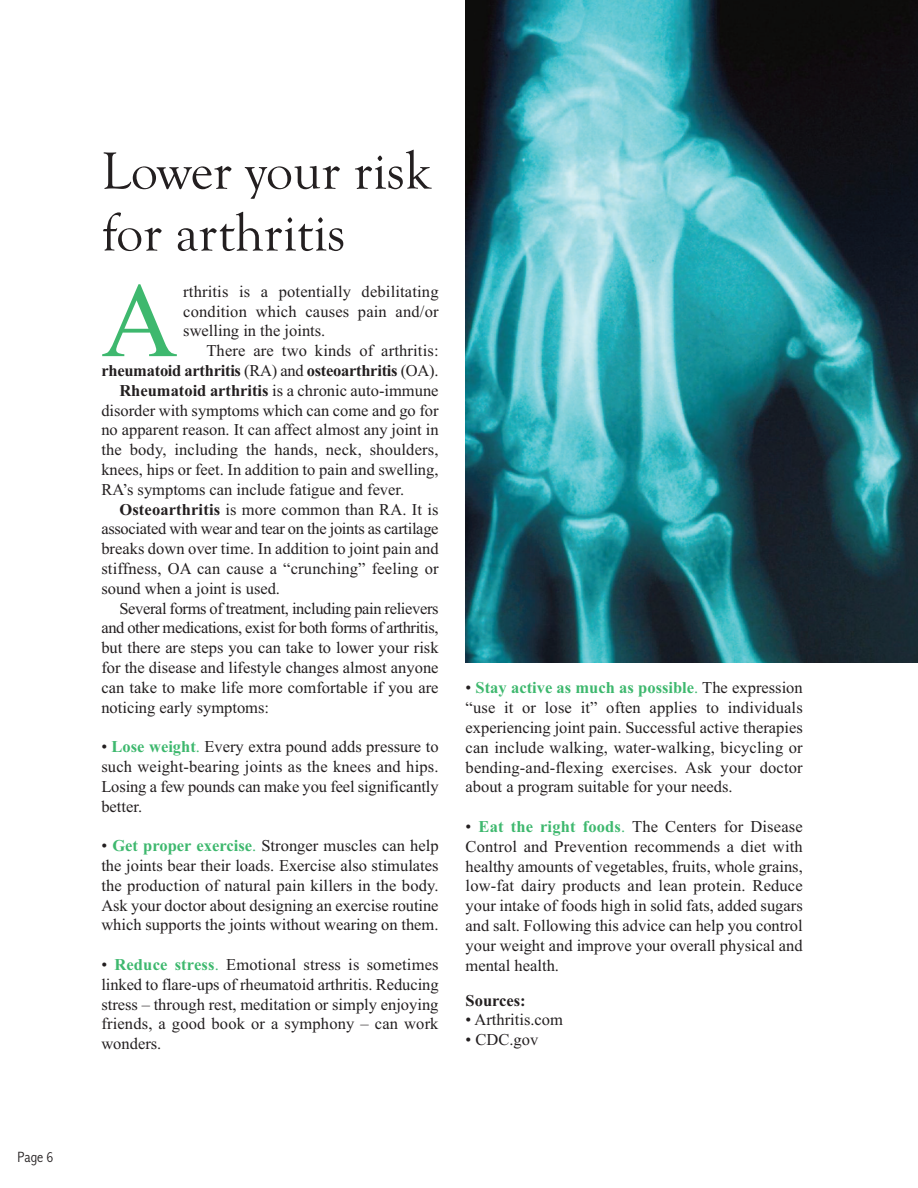
<style>
.page{position:relative;width:918px;height:1188px;background:#fff}
.page>*{position:absolute;margin:0;border:0;box-sizing:border-box;transform-origin:0 0}
.t1{font:106.2px "Times New Roman";color:#3eb86e}
.t2{font:54px/61.8px "Goudy Old Style T";color:#231f20}
.t3{font:16.5px/19.8px "Times New Roman";color:#231f20;text-align:justify}
.t4{font:16.5px "Times New Roman";letter-spacing:-.02em;color:#231f20}
.t5{font:700 16.5px "Times New Roman";letter-spacing:-.015em;color:#231f20}
.t6{font:300 condensed 15px "Abadi";color:#231f20}
.s1{font-weight:400}
.s2{font-weight:700}
.s3{font-weight:700;color:#3eb86e}
.s4{color:#3eb86e}
</style>
<div class="page">
<img style="left:466px;top:0;width:452px;height:662px">
<p class="t6" style="left:18px;top:1148px;width:37px">Page 6</p>
<h2 class="t2" style="left:101px;top:141px;width:331px">Lower your risk for arthritis</h2>
<h1 class="t1" style="left:101px;top:249px;width:78px">A</h1>
<p class="t3" style="left:183px;top:281px;width:257px">rthritis is a potentially debilitating condition which causes pain and/or swelling in the joints.</p>
<p class="t3" style="left:206px;top:340px;width:234px">There are two kinds of arthritis:</p>
<p class="t5" style="left:101px;top:359px;width:339px">rheumatoid arthritis <span class="s1">(RA) and</span> osteoarthritis <span class="s1">(OA).</span></p>
<p class="t3" style="left:119px;top:380px;width:321px"><span class="s2">Rheumatoid arthritis</span> is a chronic auto-immune</p>
<p class="t3" style="left:101px;top:400px;width:339px">disorder with symptoms which can come and go for</p>
<p class="t3" style="left:101px;top:420px;width:339px">no apparent reason. It can affect almost any joint in</p>
<p class="t3" style="left:101px;top:439px;width:339px">the body, including the hands, neck, shoulders,</p>
<p class="t3" style="left:101px;top:459px;width:339px">knees, hips or feet. In addition to pain and swelling,</p>
<p class="t3" style="left:101px;top:479px;width:304px">RA’s symptoms can include fatigue and fever.</p>
<p class="t3" style="left:119px;top:499px;width:321px"><span class="s2">Osteoarthritis</span> is more common than RA. It is</p>
<p class="t4" style="left:101px;top:518px;width:339px">associated with wear and tear on the joints as cartilage</p>
<p class="t3" style="left:101px;top:538px;width:339px">breaks down over time. In addition to joint pain and</p>
<p class="t3" style="left:101px;top:558px;width:339px">stiffness, OA can cause a “crunching” feeling or</p>
<p class="t3" style="left:101px;top:578px;width:180px">sound when a joint is used.</p>
<p class="t4" style="left:119px;top:597px;width:321px">Several forms of treatment, including pain relievers</p>
<p class="t4" style="left:101px;top:617px;width:339px">and other medications, exist for both forms of arthritis,</p>
<p class="t3" style="left:101px;top:637px;width:339px">but there are steps you can take to lower your risk</p>
<p class="t3" style="left:101px;top:657px;width:339px">for the disease and lifestyle changes almost anyone</p>
<p class="t3" style="left:101px;top:677px;width:339px">can take to make life more comfortable if you are</p>
<p class="t3" style="left:101px;top:697px;width:169px">noticing early symptoms:</p>
<p class="t3" style="left:101px;top:736px;width:339px">• <span class="s3">Lose weight</span><span class="s4">.</span> Every extra pound adds pressure to such weight-bearing joints as the knees and hips.<br>Losing a few pounds can make you feel significantly better.</p>
<p class="t3" style="left:101px;top:835px;width:339px">• <span class="s3">Get proper exercise</span><span class="s4">.</span> Stronger muscles can help the joints bear their loads. Exercise also stimulates the production of natural pain killers in the body.<br>Ask your doctor about designing an exercise routine which supports the joints without wearing on them.</p>
<p class="t3" style="left:101px;top:954px;width:339px">• <span class="s3">Reduce stress</span><span class="s4">.</span> Emotional stress is sometimes linked to flare-ups of rheumatoid arthritis. Reducing stress – through rest, meditation or simply enjoying friends, a good book or a symphony – can work wonders.</p>
<p class="t3" style="left:466px;top:678px;width:339px">• <span class="s3">Stay active as much as possible</span><span class="s4">.</span> The expression “use it or lose it” often applies to individuals experiencing joint pain. Successful active therapies can include walking, water-walking, bicycling or bending-and-flexing exercises. Ask your doctor about a program suitable for your needs.</p>
<p class="t3" style="left:466px;top:816px;width:339px">• <span class="s3">Eat the right foods</span><span class="s4">.</span> The Centers for Disease Control and Prevention recommends a diet with healthy amounts of vegetables, fruits, whole grains, low-fat dairy products and lean protein. Reduce your intake of foods high in solid fats, added sugars and salt. Following this advice can help you control your weight and improve your overall physical and mental health.</p>
<p class="t5" style="left:466px;top:989px;width:62px">Sources:</p>
<p class="t3" style="left:466px;top:1010px;width:99px">• Arthritis.com</p>
<p class="t3" style="left:466px;top:1030px;width:74px">• CDC.gov</p>
</div>
